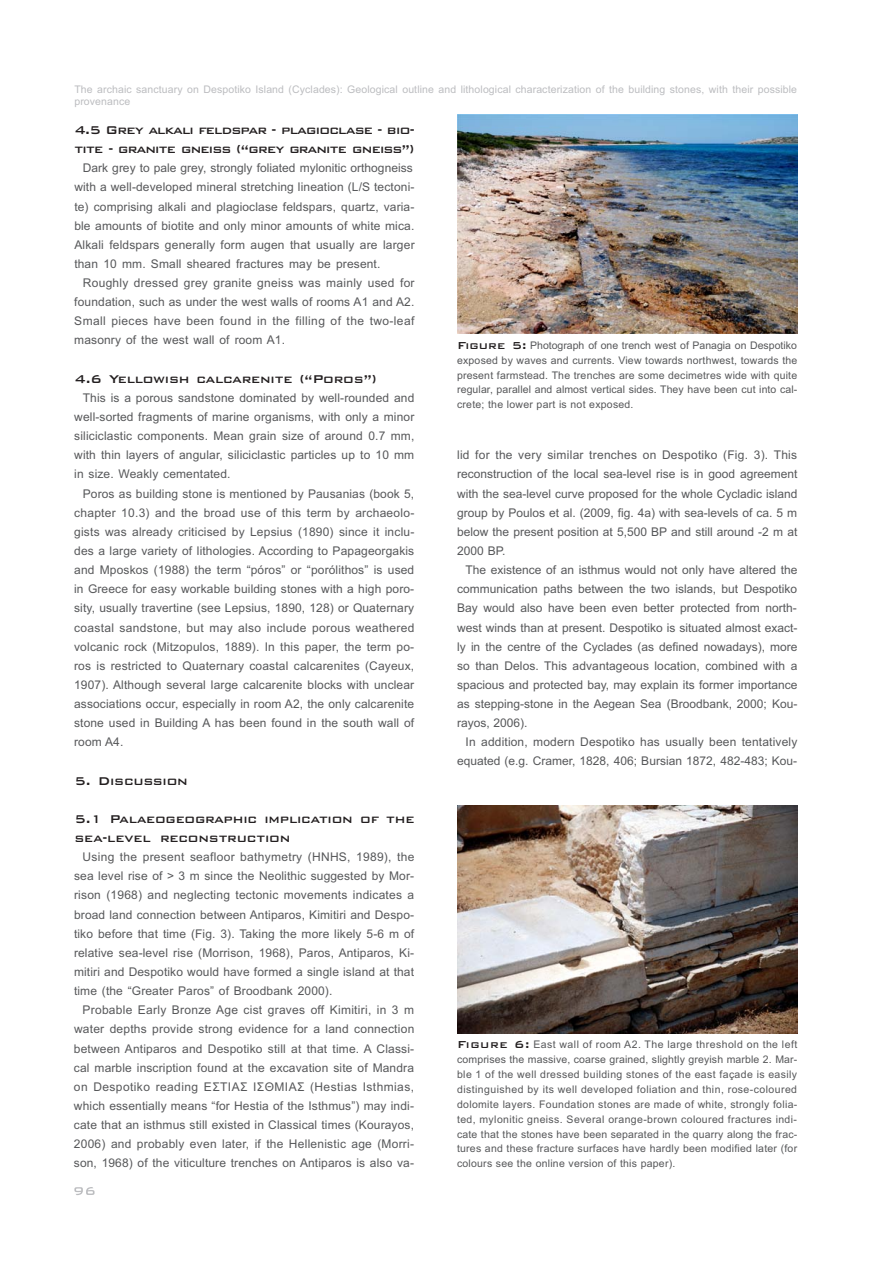
<style>
.page{position:relative;width:893px;height:1263px;background:#fff}
.page>*{position:absolute;margin:0;border:0;box-sizing:border-box;transform-origin:0 0}
.t1{font:500 15px/19.2px "Bank Gothic BT";letter-spacing:-.015em;color:#231f20}
.t2{font:500 15px/19.2px "Bank Gothic BT";letter-spacing:-.05em;color:#231f20}
.t3{font:12px/19.2px "Arial";letter-spacing:.01em;color:#57585a;text-align:justify}
.t4{font:10.5px/14.9px "Arial";letter-spacing:.02em;color:#57585a;text-align:justify}
.t5{font:10.5px/11.7px "Arial";letter-spacing:.01em;color:#bcbdc0}
.s1{font-family:"Bank Gothic BT";font-weight:500;font-size:13.5px;color:#231f20}
</style>
<div class="page">
<img style="left:457px;top:806px;width:340px;height:227px">
<img style="left:457px;top:115px;width:340px;height:219px">
<svg style="left:74px;top:1187px;width:21px;height:8px"></svg>
<p class="t5" style="left:74px;top:84px;width:724px">The archaic sanctuary on Despotiko Island (Cyclades): Geological outline and lithological characterization of the building stones, with their possible provenance</p>
<p class="t2" style="left:74px;top:120px;width:342px">4.5 Grey alkali feldspar - plagioclase - bio&shy;tite - granite gneiss (“grey granite gneiss”)</p>
<p class="t3" style="left:74px;top:159px;width:342px;text-align:left;text-indent:9px">Dark grey to pale grey, strongly foliated mylonitic orthogneiss with a well-developed mineral stretching lineation (L/S tectoni&shy;te) comprising alkali and plagioclase feldspars, quartz, varia&shy;ble amounts of biotite and only minor amounts of white mica.<br>Alkali feldspars generally form augen that usually are larger than 10 mm. Small sheared fractures may be present.</p>
<p class="t3" style="left:74px;top:274px;width:342px;text-indent:9px">Roughly dressed grey granite gneiss was mainly used for foundation, such as under the west walls of rooms A1 and A2.<br>Small pieces have been found in the filling of the two-leaf masonry of the west wall of room A1.</p>
<p class="t1" style="left:74px;top:369px;width:304px">4.6 Yellowish calcarenite (“Poros”)</p>
<p class="t3" style="left:74px;top:389px;width:342px;text-indent:9px">This is a porous sandstone dominated by well-rounded and well-sorted fragments of marine organisms, with only a minor siliciclastic components. Mean grain size of around 0.7 mm, with thin layers of angular, siliciclastic particles up to 10 mm in size. Weakly cementated.</p>
<p class="t3" style="left:74px;top:485px;width:342px;text-indent:9px">Poros as building stone is mentioned by Pausanias (book 5, chapter 10.3) and the broad use of this term by archaeolo&shy;gists was already criticised by Lepsius (1890) since it inclu&shy;des a large variety of lithologies. According to Papageorgakis and Mposkos (1988) the term “póros” or “porólithos” is used in Greece for easy workable building stones with a high poro&shy;sity, usually travertine (see Lepsius, 1890, 128) or Quaternary coastal sandstone, but may also include porous weathered volcanic rock (Mitzopulos, 1889). In this paper, the term po&shy;ros is restricted to Quaternary coastal calcarenites (Cayeux, 1907). Although several large calcarenite blocks with unclear associations occur, especially in room A2, the only calcarenite stone used in Building A has been found in the south wall of room A4.</p>
<p class="t1" style="left:74px;top:771px;width:115px">5. Discussion</p>
<p class="t1" style="left:74px;top:809px;width:342px">5.1 Palaeogeographic implication of the sea-level reconstruction</p>
<p class="t3" style="left:74px;top:848px;width:342px;text-indent:9px">Using the present seafloor bathymetry (HNHS, 1989), the sea level rise of &gt; 3 m since the Neolithic suggested by Mor&shy;rison (1968) and neglecting tectonic movements indicates a broad land connection between Antiparos, Kimitiri and Despo&shy;tiko before that time (Fig. 3). Taking the more likely 5-6 m of relative sea-level rise (Morrison, 1968), Paros, Antiparos, Ki&shy;mitiri and Despotiko would have formed a single island at that time (the “Greater Paros” of Broodbank 2000).</p>
<p class="t3" style="left:74px;top:1001px;width:342px;text-indent:9px">Probable Early Bronze Age cist graves off Kimitiri, in 3 m water depths provide strong evidence for a land connection between Antiparos and Despotiko still at that time. A Classi&shy;cal marble inscription found at the excavation site of Mandra on Despotiko reading ΕΣΤΙΑΣ ΙΣΘΜΙΑΣ (Hestias Isthmias, which essentially means “for Hestia of the Isthmus”) may indi&shy;cate that an isthmus still existed in Classical times (Kourayos, 2006) and probably even later, if the Hellenistic age (Morri&shy;son, 1968) of the viticulture trenches on Antiparos is also va-</p>
<p class="t4" style="left:457px;top:339px;width:342px"><span class="s1">Figure 5:</span> Photograph of one trench west of Panagia on Despotiko exposed by waves and currents. View towards northwest, towards the present farmstead. The trenches are some decimetres wide with quite regular, parallel and almost vertical sides. They have been cut into cal&shy;crete; the lower part is not exposed.</p>
<p class="t3" style="left:457px;top:447px;width:342px">lid for the very similar trenches on Despotiko (Fig. 3). This reconstruction of the local sea-level rise is in good agreement with the sea-level curve proposed for the whole Cycladic island group by Poulos et al. (2009, fig. 4a) with sea-levels of ca. 5 m below the present position at 5,500 BP and still around -2 m at 2000 BP.</p>
<p class="t3" style="left:457px;top:561px;width:342px;text-indent:9px">The existence of an isthmus would not only have altered the communication paths between the two islands, but Despotiko Bay would also have been even better protected from north&shy;west winds than at present. Despotiko is situated almost exact&shy;ly in the centre of the Cyclades (as defined nowadays), more so than Delos. This advantageous location, combined with a spacious and protected bay, may explain its former importance as stepping-stone in the Aegean Sea (Broodbank, 2000; Kou&shy;rayos, 2006).</p>
<p class="t3" style="left:457px;top:734px;width:342px;text-align:right">In addition, modern Despotiko has usually been tentatively equated (e.g. Cramer, 1828, 406; Bursian 1872, 482-483; Kou-</p>
<p class="t4" style="left:457px;top:1038px;width:342px"><span class="s1">Figure 6:</span> East wall of room A2. The large threshold on the left comprises the massive, coarse grained, slightly greyish marble 2. Mar&shy;ble 1 of the well dressed building stones of the east façade is easily distinguished by its well developed foliation and thin, rose-coloured dolomite layers. Foundation stones are made of white, strongly folia&shy;ted, mylonitic gneiss. Several orange-brown coloured fractures indi&shy;cate that the stones have been separated in the quarry along the frac&shy;tures and these fracture surfaces have hardly been modified later (for colours see the online version of this paper).</p>
</div>
